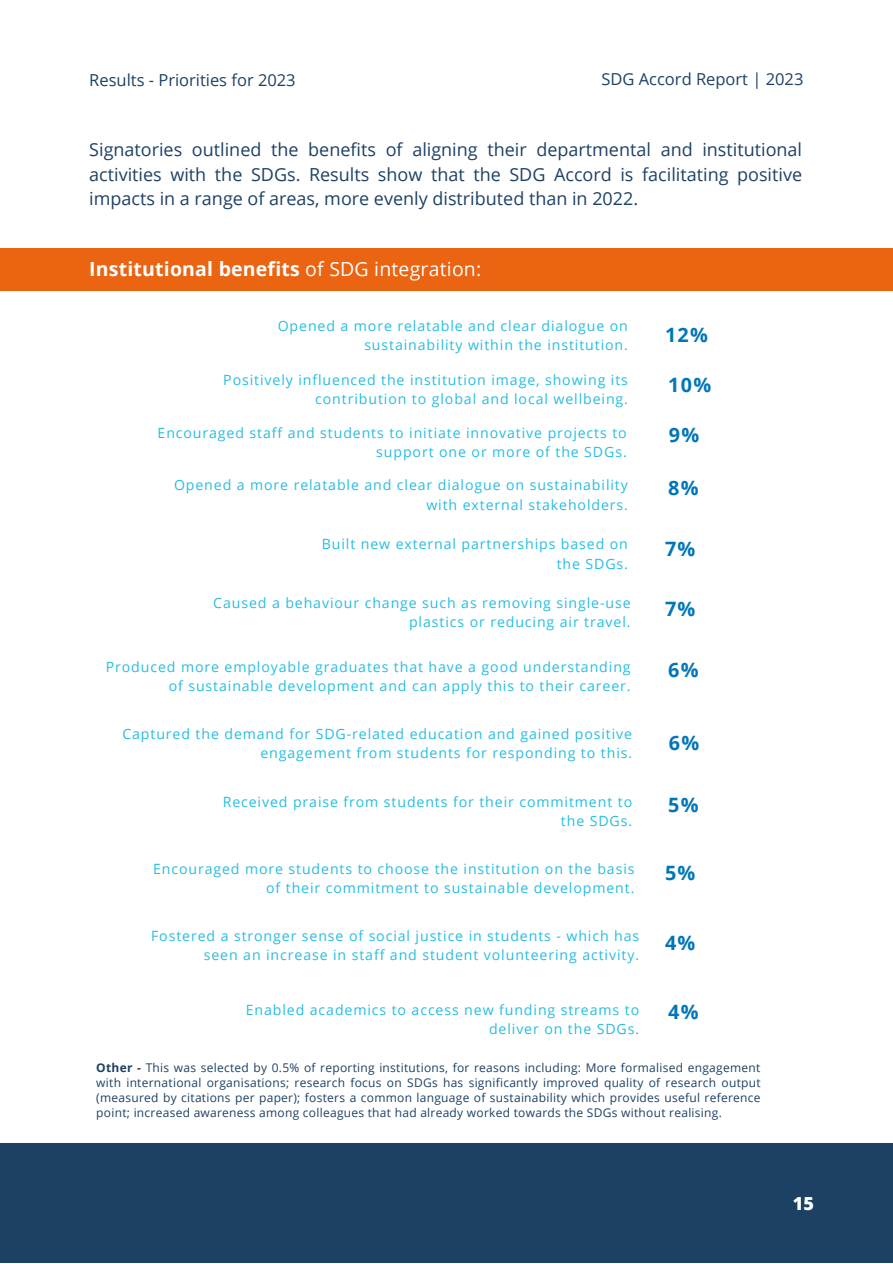
<style>
.page{position:relative;width:893px;height:1264px;background:#fff}
.page>*{position:absolute;margin:0;border:0;box-sizing:border-box;transform-origin:0 0}
.t1{font:700 19.8px "Open Sans";color:#0076b8}
.t2{font:700 19.5px "Open Sans";letter-spacing:.01em;color:#fff}
.t3{font:18px/24.8px "Open Sans";color:#1d4165;text-align:justify}
.t4{font:800 18px "Open Sans";color:#fff}
.t5{font:16.5px "Open Sans";color:#1d4165}
.t6{font:14.1px/19px "Open Sans";letter-spacing:.065em;color:#26bde2;text-align:right}
.t7{font:12px/15px "Open Sans";letter-spacing:.02em;color:#1d4165;text-align:justify}
.s1{font-weight:400}
.s2{font-weight:700}
</style>
<div class="page">
<div style="left:0;top:248px;width:892px;height:43px;background:#ea6412"></div>
<div style="left:0;top:1143px;width:892px;height:119px;background:#1d4165"></div>
<p class="t5" style="left:89px;top:68px;width:208px">Results - Priorities for 2023</p>
<p class="t5" style="left:601px;top:68px;width:203px">SDG Accord Report | 2023</p>
<p class="t3" style="left:89px;top:136px;width:714px">Signatories outlined the benefits of aligning their departmental and institutional activities with the SDGs. Results show that the SDG Accord is facilitating positive impacts in a range of areas, more evenly distributed than in 2022.</p>
<p class="t2" style="left:89px;top:255px;width:393px">Institutional benefits <span class="s1">of SDG integration:</span></p>
<p class="t6" style="left:278px;top:316px;width:352px">Opened a more relatable and clear dialogue on sustainability within the institution.</p>
<p class="t1" style="left:665px;top:320px;width:44px">12%</p>
<p class="t6" style="left:223px;top:369px;width:406px">Positively influenced the institution image, showing its contribution to global and local wellbeing.</p>
<p class="t1" style="left:668px;top:370px;width:44px">10%</p>
<p class="t6" style="left:157px;top:423px;width:470px">Encouraged staff and students to initiate innovative projects to support one or more of the SDGs.</p>
<p class="t1" style="left:669px;top:420px;width:32px">9%</p>
<p class="t6" style="left:174px;top:475px;width:455px">Opened a more relatable and clear dialogue on sustainability with external stakeholders.</p>
<p class="t1" style="left:668px;top:474px;width:32px">8%</p>
<p class="t6" style="left:322px;top:534px;width:307px">Built new external partnerships based on the SDGs.</p>
<p class="t1" style="left:665px;top:535px;width:32px">7%</p>
<p class="t6" style="left:213px;top:593px;width:419px">Caused a behaviour change such as removing single-use plastics or reducing air travel.</p>
<p class="t1" style="left:665px;top:595px;width:32px">7%</p>
<p class="t6" style="left:106px;top:657px;width:526px">Produced more employable graduates that have a good understanding of sustainable development and can apply this to their career.</p>
<p class="t1" style="left:668px;top:655px;width:32px">6%</p>
<p class="t6" style="left:122px;top:724px;width:511px">Captured the demand for SDG-related education and gained positive engagement from students for responding to this.</p>
<p class="t1" style="left:669px;top:728px;width:32px">6%</p>
<p class="t6" style="left:223px;top:792px;width:411px">Received praise from students for their commitment to the SDGs.</p>
<p class="t1" style="left:668px;top:791px;width:32px">5%</p>
<p class="t6" style="left:153px;top:859px;width:483px">Encouraged more students to choose the institution on the basis of their commitment to sustainable development.</p>
<p class="t1" style="left:665px;top:859px;width:32px">5%</p>
<p class="t6" style="left:151px;top:926px;width:489px">Fostered a stronger sense of social justice in students - which has seen an increase in staff and student volunteering activity.</p>
<p class="t1" style="left:665px;top:929px;width:32px">4%</p>
<p class="t6" style="left:246px;top:999px;width:395px">Enabled academics to access new funding streams to deliver on the SDGs.</p>
<p class="t1" style="left:668px;top:997px;width:32px">4%</p>
<p class="t7" style="left:96px;top:1059px;width:665px"><span class="s2">Other -</span> This was selected by 0.5% of reporting institutions, for reasons including: More formalised engagement with international organisations; research focus on SDGs has significantly improved quality of research output (measured by citations per paper); fosters a common language of sustainability which provides useful reference point; increased awareness among colleagues that had already worked towards the SDGs without realising.</p>
<p class="t4" style="left:792px;top:1190px;width:23px">15</p>
</div>
